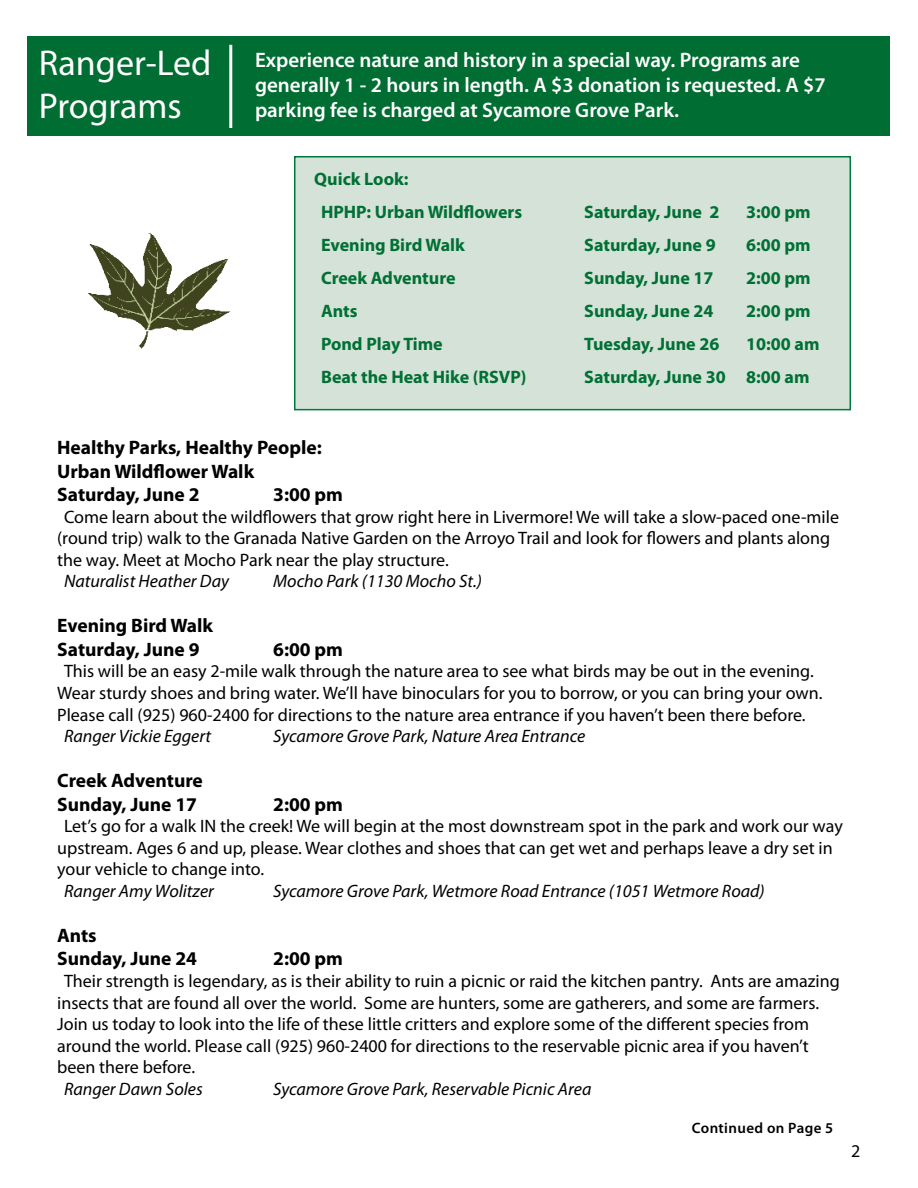
<style>
.page{position:relative;width:918px;height:1188px;background:#fff}
.page>*{position:absolute;margin:0;border:0;box-sizing:border-box;transform-origin:0 0}
.t1{font:36px/43.2px "Myriad Pro";color:#fff}
.t2{font:600 21px/25.2px "Myriad Pro";color:#fff}
.t3{font:700 19.5px/23.4px "Myriad Pro";color:#000}
.t4{font:18px/21.6px "Myriad Pro";color:#000}
.t5{font:italic 18px "Myriad Pro";color:#000}
.t6{font:700 18px/33px "Myriad Pro";color:#007035}
.t7{font:600 15px "Myriad Pro";letter-spacing:.025em;color:#000}
</style>
<div class="page">
<div style="left:294px;top:156px;width:557px;height:254px;background:#d5e2d7;border:2px solid #007940"></div>
<div style="left:28px;top:37px;width:862px;height:99px;background:#006d32"></div>
<hr style="left:229px;top:45px;width:3px;height:83px;background:#fff">
<img style="left:88px;top:233px;width:142px;height:116px">
<h1 class="t1" style="left:39px;top:41px;width:174px">Ranger-Led<br>Programs</h1>
<p class="t2" style="left:255px;top:47px;width:572px">Experience nature and history in a special way. Programs are generally 1 - 2 hours in length. A $3 donation is requested. A $7 parking fee is charged at Sycamore Grove Park.</p>
<p class="t6" style="left:321px;top:162px;width:203px;text-indent:-7px">Quick Look:<br>HPHP: Urban Wildflowers</p>
<p class="t6" style="left:584px;top:195px;width:137px">Saturday, June 2</p>
<p class="t6" style="left:746px;top:195px;width:66px">3:00 pm</p>
<p class="t6" style="left:321px;top:228px;width:146px">Evening Bird Walk</p>
<p class="t6" style="left:584px;top:228px;width:133px">Saturday, June 9</p>
<p class="t6" style="left:746px;top:228px;width:66px">6:00 pm</p>
<p class="t6" style="left:321px;top:261px;width:136px">Creek Adventure</p>
<p class="t6" style="left:584px;top:261px;width:131px">Sunday, June 17</p>
<p class="t6" style="left:746px;top:261px;width:66px">2:00 pm</p>
<p class="t6" style="left:321px;top:294px;width:38px">Ants</p>
<p class="t6" style="left:584px;top:294px;width:131px">Sunday, June 24</p>
<p class="t6" style="left:746px;top:294px;width:66px">2:00 pm</p>
<p class="t6" style="left:321px;top:327px;width:123px">Pond Play Time</p>
<p class="t6" style="left:584px;top:327px;width:137px">Tuesday, June 26</p>
<p class="t6" style="left:746px;top:327px;width:75px">10:00 am</p>
<p class="t6" style="left:321px;top:360px;width:207px">Beat the Heat Hike (RSVP)</p>
<p class="t6" style="left:584px;top:360px;width:227px">Saturday, June 30 8:00 am</p>
<p class="t3" style="left:57px;top:435px;width:266px">Healthy Parks, Healthy People:<br>Urban Wildflower Walk<br>Saturday, June 2</p>
<p class="t3" style="left:273px;top:482px;width:71px">3:00 pm</p>
<p class="t4" style="left:57px;top:505px;width:783px;text-indent:7px">Come learn about the wildflowers that grow right here in Livermore! We will take a slow-paced one-mile (round trip) walk to the Granada Native Garden on the Arroyo Trail and look for flowers and plants along the way. Meet at Mocho Park near the play structure.</p>
<p class="t5" style="left:64px;top:570px;width:167px">Naturalist Heather Day</p>
<p class="t5" style="left:273px;top:570px;width:210px">Mocho Park (1130 Mocho St.)</p>
<p class="t3" style="left:57px;top:613px;width:158px">Evening Bird Walk<br>Saturday, June 9</p>
<p class="t3" style="left:273px;top:637px;width:71px">6:00 pm</p>
<p class="t4" style="left:57px;top:660px;width:767px;text-indent:7px">This will be an easy 2-mile walk through the nature area to see what birds may be out in the evening.<br>Wear sturdy shoes and bring water. We’ll have binoculars for you to borrow, or you can bring your own.<br>Please call (925) 960-2400 for directions to the nature area entrance if you haven’t been there before.</p>
<p class="t5" style="left:64px;top:725px;width:149px">Ranger Vickie Eggert</p>
<p class="t5" style="left:273px;top:725px;width:314px">Sycamore Grove Park, Nature Area Entrance</p>
<p class="t3" style="left:57px;top:768px;width:147px">Creek Adventure<br>Sunday, June 17</p>
<p class="t3" style="left:273px;top:792px;width:71px">2:00 pm</p>
<p class="t4" style="left:57px;top:815px;width:787px;text-indent:7px">Let’s go for a walk IN the creek! We will begin at the most downstream spot in the park and work our way upstream. Ages 6 and up, please. Wear clothes and shoes that can get wet and perhaps leave a dry set in your vehicle to change into.</p>
<p class="t5" style="left:64px;top:880px;width:151px">Ranger Amy Wolitzer</p>
<p class="t5" style="left:273px;top:880px;width:493px">Sycamore Grove Park, Wetmore Road Entrance (1051 Wetmore Road)</p>
<p class="t3" style="left:57px;top:923px;width:141px">Ants<br>Sunday, June 24</p>
<p class="t3" style="left:273px;top:946px;width:71px">2:00 pm</p>
<p class="t4" style="left:57px;top:970px;width:784px;text-indent:7px">Their strength is legendary, as is their ability to ruin a picnic or raid the kitchen pantry. Ants are amazing insects that are found all over the world. Some are hunters, some are gatherers, and some are farmers.<br>Join us today to look into the life of these little critters and explore some of the different species from around the world. Please call (925) 960-2400 for directions to the reservable picnic area if you haven’t been there before.</p>
<p class="t5" style="left:64px;top:1078px;width:140px">Ranger Dawn Soles</p>
<p class="t5" style="left:273px;top:1078px;width:320px">Sycamore Grove Park, Reservable Picnic Area</p>
<p class="t7" style="left:692px;top:1118px;width:143px">Continued on Page 5</p>
<p class="t4" style="left:851px;top:1140px;width:11px">2</p>
</div>
